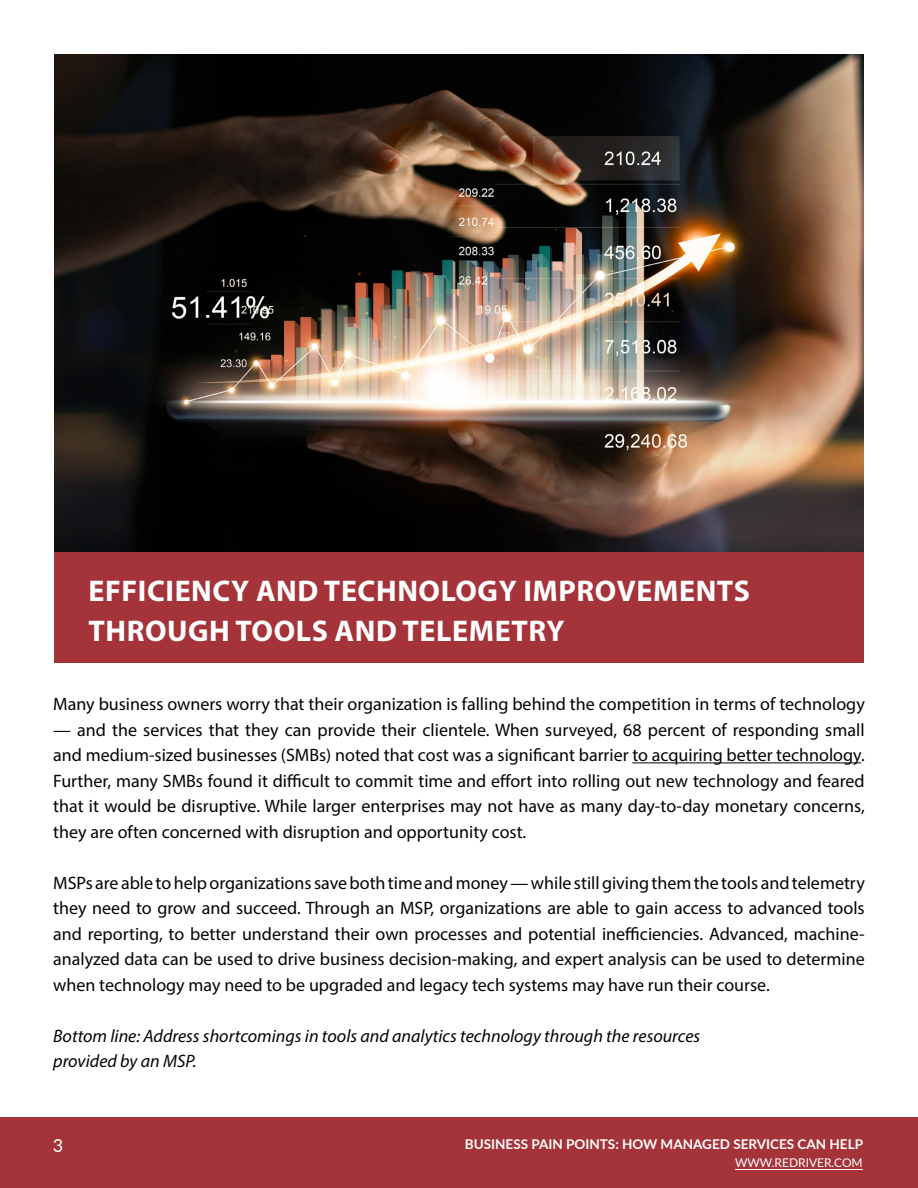
<style>
.page{position:relative;width:918px;height:1188px;background:#fff}
.page>*{position:absolute;margin:0;border:0;box-sizing:border-box;transform-origin:0 0}
.t1{font:700 30px/40.5px "Myriad Pro";letter-spacing:.02em;color:#fff}
.t2{font:18px/25.5px "Myriad Pro";color:#040503;text-align:justify}
.t3{font:italic 18px "Myriad Pro";color:#040503}
.t4{font:18px "Lato";color:#fff}
.t5{font:700 13.5px "Lato";color:#fff}
.t6{font:12px "Lato";color:#fff}
</style>
<div class="page">
<div style="left:0;top:1118px;width:918px;height:70px;background:#a4333a"></div>
<hr style="left:735px;top:1169px;width:128px;height:1px;background:#fff">
<img style="left:54px;top:54px;width:810px;height:499px">
<hr style="left:632px;top:762px;width:229px;height:1px;background:#040503">
<div style="left:54px;top:553px;width:810px;height:110px;background:#a4333a"></div>
<p class="t1" style="left:88px;top:569px;width:663px">EFFICIENCY AND TECHNOLOGY IMPROVEMENTS<br>THROUGH TOOLS AND TELEMETRY</p>
<p class="t2" style="left:53px;top:691px;width:813px">Many business owners worry that their organization is falling behind the competition in terms of technology</p>
<p class="t2" style="left:53px;top:717px;width:813px">— and the services that they can provide their clientele. When surveyed, 68 percent of responding small and medium-sized businesses (SMBs) noted that cost was a significant barrier to acquiring better technology.<br>Further, many SMBs found it difficult to commit time and effort into rolling out new technology and feared that it would be disruptive. While larger enterprises may not have as many day-to-day monetary concerns, they are often concerned with disruption and opportunity cost.</p>
<p class="t2" style="left:53px;top:870px;width:813px">MSPs are able to help organizations save both time and money — while still giving them the tools and telemetry they need to grow and succeed. Through an MSP, organizations are able to gain access to advanced tools and reporting, to better understand their own processes and potential inefficiencies. Advanced, machine&shy;analyzed data can be used to drive business decision-making, and expert analysis can be used to determine when technology may need to be upgraded and legacy tech systems may have run their course.</p>
<p class="t3" style="left:53px;top:1024px;width:648px">Bottom line: Address shortcomings in tools and analytics technology through the resources</p>
<p class="t3" style="left:53px;top:1050px;width:145px">provided by an MSP.</p>
<p class="t4" style="left:53px;top:1132px;width:12px">3</p>
<p class="t5" style="left:465px;top:1134px;width:400px">BUSINESS PAIN POINTS: HOW MANAGED SERVICES CAN HELP</p>
<p class="t6" style="left:735px;top:1154px;width:129px">WWW.REDRIVER.COM</p>
</div>
